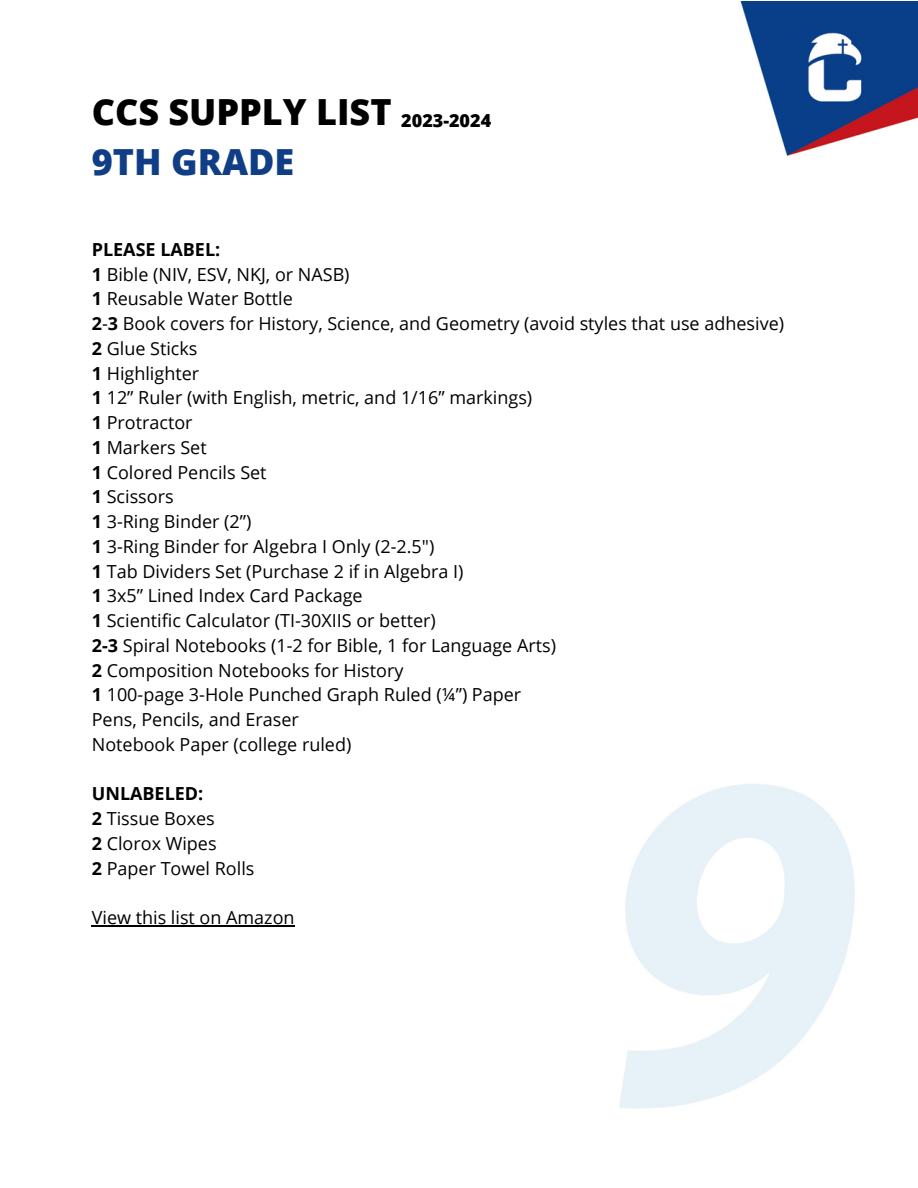
<style>
.page{position:relative;width:918px;height:1188px;background:#fff}
.page>*{position:absolute;margin:0;border:0;box-sizing:border-box;transform-origin:0 0}
.t1{font:800 36px "Open Sans";color:#000}
.t2{font:800 36px "Open Sans";color:#103e86}
.t3{font:18px "Open Sans";color:#000}
.t4{font:700 18px "Open Sans";color:#000}
.t5{font:800 18px "Open Sans";color:#000}
.s1{font-weight:700}
</style>
<div class="page">
<img style="left:91px;top:1px;width:827px;height:1108px">
<hr style="left:92px;top:925px;width:203px;height:1px;background:#000">
<p class="t1" style="left:92px;top:87px;width:301px">CCS SUPPLY LIST</p>
<p class="t2" style="left:92px;top:136px;width:204px">9TH GRADE</p>
<p class="t5" style="left:401px;top:108px;width:91px">2023-2024</p>
<p class="t4" style="left:92px;top:237px;width:130px">PLEASE LABEL:</p>
<p class="t3" style="left:92px;top:261px;width:259px"><span class="s1">1</span> Bible (NIV, ESV, NKJ, or NASB)</p>
<p class="t3" style="left:92px;top:286px;width:203px"><span class="s1">1</span> Reusable Water Bottle</p>
<p class="t3" style="left:92px;top:311px;width:694px"><span class="s1">2</span>-<span class="s1">3</span> Book covers for History, Science, and Geometry (avoid styles that use adhesive)</p>
<p class="t3" style="left:92px;top:336px;width:107px"><span class="s1">2</span> Glue Sticks</p>
<p class="t3" style="left:92px;top:360px;width:109px"><span class="s1">1</span> Highlighter</p>
<p class="t3" style="left:92px;top:385px;width:442px"><span class="s1">1</span> 12” Ruler (with English, metric, and 1/16” markings)</p>
<p class="t3" style="left:92px;top:410px;width:102px"><span class="s1">1</span> Protractor</p>
<p class="t3" style="left:92px;top:435px;width:116px"><span class="s1">1</span> Markers Set</p>
<p class="t3" style="left:92px;top:459px;width:176px"><span class="s1">1</span> Colored Pencils Set</p>
<p class="t3" style="left:92px;top:484px;width:83px"><span class="s1">1</span> Scissors</p>
<p class="t3" style="left:92px;top:509px;width:161px"><span class="s1">1</span> 3-Ring Binder (2”)</p>
<p class="t3" style="left:92px;top:534px;width:344px"><span class="s1">1</span> 3-Ring Binder for Algebra I Only (2-2.5")</p>
<p class="t3" style="left:92px;top:558px;width:373px"><span class="s1">1</span> Tab Dividers Set (Purchase 2 if in Algebra I)</p>
<p class="t3" style="left:92px;top:583px;width:272px"><span class="s1">1</span> 3x5” Lined Index Card Package</p>
<p class="t3" style="left:92px;top:608px;width:346px"><span class="s1">1</span> Scientific Calculator (TI-30XIIS or better)</p>
<p class="t3" style="left:92px;top:633px;width:466px"><span class="s1">2-3</span> Spiral Notebooks (1-2 for Bible, 1 for Language Arts)</p>
<p class="t3" style="left:92px;top:657px;width:313px"><span class="s1">2</span> Composition Notebooks for History</p>
<p class="t3" style="left:92px;top:682px;width:431px"><span class="s1">1</span> 100-page 3-Hole Punched Graph Ruled (¼”) Paper</p>
<p class="t3" style="left:92px;top:707px;width:208px">Pens, Pencils, and Eraser</p>
<p class="t3" style="left:92px;top:732px;width:261px">Notebook Paper (college ruled)</p>
<p class="t4" style="left:92px;top:781px;width:113px">UNLABELED:</p>
<p class="t3" style="left:92px;top:806px;width:125px"><span class="s1">2</span> Tissue Boxes</p>
<p class="t3" style="left:92px;top:831px;width:126px"><span class="s1">2</span> Clorox Wipes</p>
<p class="t3" style="left:92px;top:855px;width:164px"><span class="s1">2</span> Paper Towel Rolls</p>
<p class="t3" style="left:92px;top:905px;width:204px">View this list on Amazon</p>
</div>
